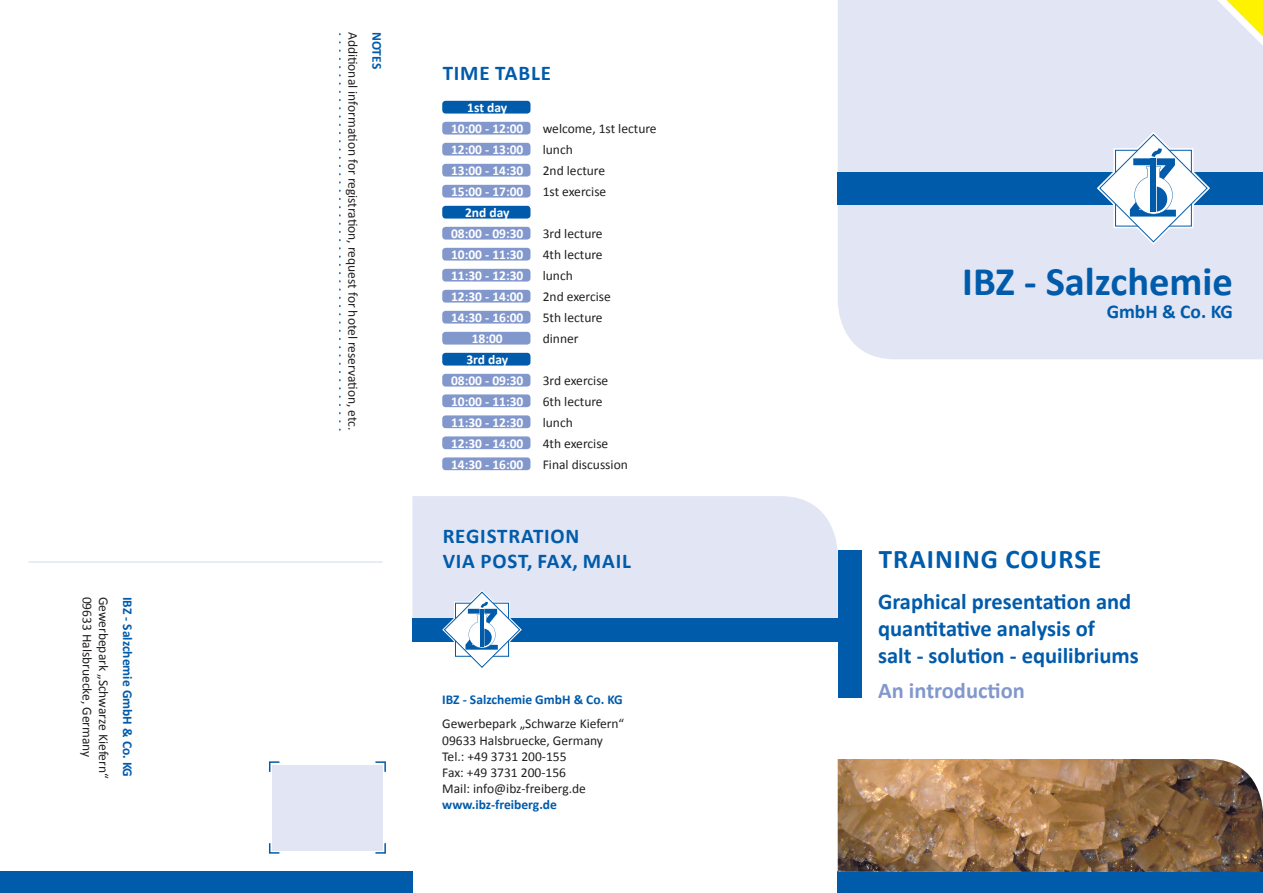
<style>
.page{position:relative;width:1263px;height:893px;background:#fff}
.page>*{position:absolute;margin:0;border:0;box-sizing:border-box;transform-origin:0 0}
.t1{font:700 40.65px "Calibri";color:#005bab}
.t2{font:700 27px "Calibri";letter-spacing:.04em;color:#005bab}
.t3{font:700 22.5px "Calibri";color:#005bab}
.t4{font:700 22.5px "Calibri";color:#8298cd}
.t5{font:700 21px "Calibri";letter-spacing:.04em;color:#005bab}
.t6{font:700 19.5px "Calibri";color:#005bab}
.t7{font:13.5px "Calibri";color:#231f20}
.t8{font:700 13.5px "Calibri";color:#fff}
.t9{font:700 13.5px "Calibri";color:#005bab}
</style>
<div class="page">
<div style="left:838px;top:0;width:425px;height:359px;background:#e1e5f4"></div>
<div style="left:412px;top:496px;width:426px;height:122px;background:#e1e5f4"></div>
<div style="left:0;top:872px;width:412px;height:21px;background:#005bab"></div>
<div style="left:838px;top:872px;width:425px;height:21px;background:#005bab"></div>
<div style="left:838px;top:550px;width:24px;height:148px;background:#005bab"></div>
<div style="left:838px;top:172px;width:425px;height:33px;background:#005bab"></div>
<svg style="left:1094px;top:129px;width:119px;height:119px"></svg>
<div style="left:412px;top:618px;width:426px;height:24px;background:#005bab"></div>
<svg style="left:439px;top:587px;width:86px;height:81px"></svg>
<div style="left:442px;top:101px;width:88px;height:13px;background:#005bab;border-radius:3px"></div>
<div style="left:442px;top:122px;width:88px;height:13px;background:#8298cd;border-radius:3px"></div>
<div style="left:442px;top:143px;width:88px;height:13px;background:#8298cd;border-radius:3px"></div>
<div style="left:442px;top:164px;width:88px;height:13px;background:#8298cd;border-radius:3px"></div>
<div style="left:442px;top:185px;width:88px;height:13px;background:#8298cd;border-radius:3px"></div>
<div style="left:442px;top:206px;width:88px;height:13px;background:#005bab;border-radius:3px"></div>
<div style="left:442px;top:227px;width:88px;height:13px;background:#8298cd;border-radius:3px"></div>
<div style="left:442px;top:248px;width:88px;height:13px;background:#8298cd;border-radius:3px"></div>
<div style="left:442px;top:269px;width:88px;height:13px;background:#8298cd;border-radius:3px"></div>
<div style="left:442px;top:290px;width:88px;height:13px;background:#8298cd;border-radius:3px"></div>
<div style="left:442px;top:311px;width:88px;height:13px;background:#8298cd;border-radius:3px"></div>
<div style="left:442px;top:332px;width:88px;height:13px;background:#8298cd;border-radius:3px"></div>
<div style="left:442px;top:353px;width:88px;height:13px;background:#005bab;border-radius:3px"></div>
<div style="left:442px;top:374px;width:88px;height:13px;background:#8298cd;border-radius:3px"></div>
<div style="left:442px;top:394px;width:88px;height:13px;background:#8298cd;border-radius:3px"></div>
<div style="left:442px;top:415px;width:88px;height:13px;background:#8298cd;border-radius:3px"></div>
<div style="left:442px;top:436px;width:88px;height:13px;background:#8298cd;border-radius:3px"></div>
<div style="left:442px;top:457px;width:88px;height:13px;background:#8298cd;border-radius:3px"></div>
<img style="left:838px;top:759px;width:425px;height:113px">
<svg style="left:1217px;top:0;width:46px;height:46px"></svg>
<svg style="left:339px;top:34px;width:2px;height:396px"></svg>
<hr style="left:29px;top:561px;width:353px;height:2px;background:#e1e5f4">
<div style="left:272px;top:765px;width:111px;height:85px;background:#e1e5f4"></div>
<svg style="left:269px;top:761px;width:11px;height:11px"></svg>
<svg style="left:374px;top:843px;width:12px;height:11px"></svg>
<svg style="left:269px;top:843px;width:12px;height:11px"></svg>
<svg style="left:375px;top:761px;width:11px;height:11px"></svg>
<p class="t7" style="left:96px;top:596px;width:162px;rotate:90deg">09633 Halsbruecke, Germany</p>
<p class="t7" style="left:112px;top:596px;width:183px;rotate:90deg">Gewerbepark „Schwarze Kiefern“</p>
<p class="t9" style="left:136px;top:596px;width:182px;rotate:90deg">IBZ - Salzchemie GmbH &amp; Co. KG</p>
<p class="t7" style="left:361px;top:32px;width:400px;rotate:90deg">Additional information for registration, request for hotel reservation, etc.</p>
<p class="t9" style="left:385px;top:32px;width:39px;rotate:90deg">NOTES</p>
<p class="t5" style="left:443px;top:60px;width:110px">TIME TABLE</p>
<p class="t8" style="left:467px;top:99px;width:41px">1st day</p>
<p class="t8" style="left:451px;top:120px;width:74px">10:00 - 12:00</p>
<p class="t7" style="left:543px;top:120px;width:115px">welcome, 1st lecture</p>
<p class="t8" style="left:451px;top:141px;width:74px">12:00 - 13:00</p>
<p class="t7" style="left:543px;top:141px;width:32px">lunch</p>
<p class="t8" style="left:451px;top:162px;width:74px">13:00 - 14:30</p>
<p class="t7" style="left:543px;top:162px;width:64px">2nd lecture</p>
<p class="t8" style="left:451px;top:183px;width:74px">15:00 - 17:00</p>
<p class="t7" style="left:543px;top:183px;width:65px">1st exercise</p>
<p class="t8" style="left:465px;top:204px;width:46px">2nd day</p>
<p class="t8" style="left:451px;top:225px;width:74px">08:00 - 09:30</p>
<p class="t7" style="left:543px;top:225px;width:61px">3rd lecture</p>
<p class="t8" style="left:451px;top:246px;width:74px">10:00 - 11:30</p>
<p class="t7" style="left:543px;top:246px;width:61px">4th lecture</p>
<p class="t8" style="left:451px;top:267px;width:74px">11:30 - 12:30</p>
<p class="t7" style="left:543px;top:267px;width:32px">lunch</p>
<p class="t8" style="left:451px;top:288px;width:74px">12:30 - 14:00</p>
<p class="t7" style="left:543px;top:288px;width:70px">2nd exercise</p>
<p class="t8" style="left:451px;top:309px;width:74px">14:30 - 16:00</p>
<p class="t7" style="left:543px;top:309px;width:61px">5th lecture</p>
<p class="t8" style="left:472px;top:330px;width:33px">18:00</p>
<p class="t7" style="left:543px;top:330px;width:37px">dinner</p>
<p class="t8" style="left:466px;top:351px;width:43px">3rd day</p>
<p class="t8" style="left:451px;top:372px;width:74px">08:00 - 09:30</p>
<p class="t7" style="left:543px;top:372px;width:67px">3rd exercise</p>
<p class="t8" style="left:451px;top:393px;width:74px">10:00 - 11:30</p>
<p class="t7" style="left:543px;top:393px;width:61px">6th lecture</p>
<p class="t8" style="left:451px;top:414px;width:74px">11:30 - 12:30</p>
<p class="t7" style="left:543px;top:414px;width:32px">lunch</p>
<p class="t8" style="left:451px;top:435px;width:74px">12:30 - 14:00</p>
<p class="t7" style="left:543px;top:435px;width:67px">4th exercise</p>
<p class="t8" style="left:451px;top:456px;width:74px">14:30 - 16:00</p>
<p class="t7" style="left:543px;top:456px;width:87px">Final discussion</p>
<p class="t5" style="left:443px;top:523px;width:138px">REGISTRATION</p>
<p class="t5" style="left:443px;top:548px;width:190px">VIA POST, FAX, MAIL</p>
<p class="t9" style="left:442px;top:691px;width:182px">IBZ - Salzchemie GmbH &amp; Co. KG</p>
<p class="t7" style="left:442px;top:715px;width:183px">Gewerbepark „Schwarze Kiefern“</p>
<p class="t7" style="left:442px;top:732px;width:162px">09633 Halsbruecke, Germany</p>
<p class="t7" style="left:442px;top:748px;width:126px">Tel.: +49 3731 200-155</p>
<p class="t7" style="left:442px;top:764px;width:125px">Fax: +49 3731 200-156</p>
<p class="t7" style="left:442px;top:780px;width:145px">Mail: info@ibz-freiberg.de</p>
<p class="t9" style="left:442px;top:796px;width:116px">www.ibz-freiberg.de</p>
<p class="t1" style="left:962px;top:256px;width:272px">IBZ - Salzchemie</p>
<p class="t6" style="left:1107px;top:300px;width:128px">GmbH &amp; Co. KG</p>
<p class="t2" style="left:879px;top:543px;width:224px">TRAINING COURSE</p>
<p class="t3" style="left:878px;top:588px;width:255px">Graphical presentation and</p>
<p class="t3" style="left:878px;top:615px;width:218px">quantitative analysis of</p>
<p class="t3" style="left:878px;top:642px;width:262px">salt - solution - equilibriums</p>
<p class="t4" style="left:878px;top:676px;width:148px">An introduction</p>
</div>
